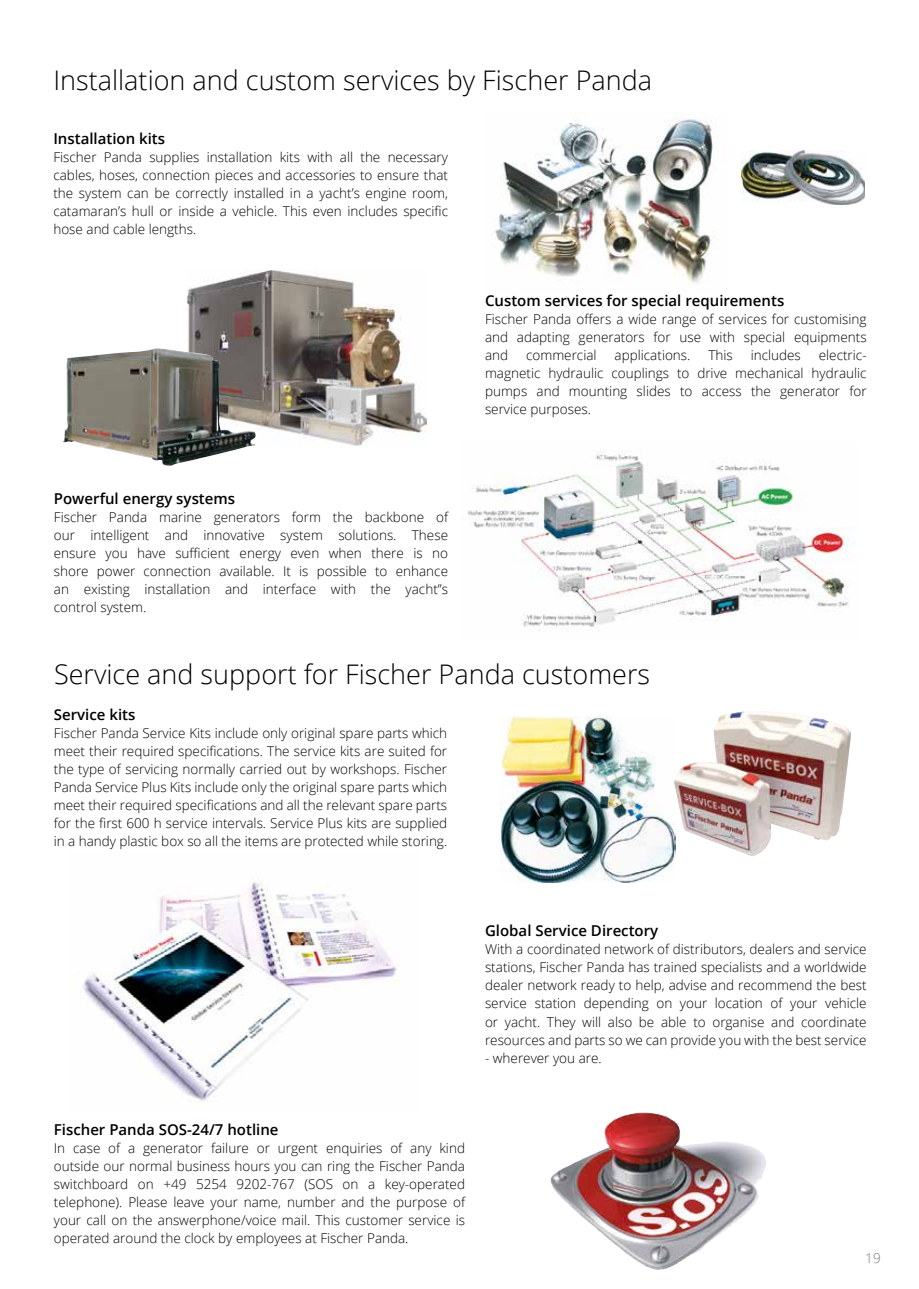
<style>
.page{position:relative;width:919px;height:1289px;background:#fff}
.page>*{position:absolute;margin:0;border:0;box-sizing:border-box;transform-origin:0 0}
.t1{font:300 27px "Open Sans";color:#000}
.t2{font:600 15px "Open Sans";color:#000}
.t3{font:300 13.5px/18px "Open Sans";color:#000;text-align:justify}
.t4{font:300 13.5px "Open Sans";color:#777776}
</style>
<div class="page">
<img style="left:494px;top:119px;width:221px;height:164px">
<img style="left:741px;top:150px;width:123px;height:55px">
<img style="left:187px;top:269px;width:239px;height:177px">
<img style="left:467px;top:450px;width:382px;height:181px">
<img style="left:62px;top:348px;width:194px;height:118px">
<img style="left:500px;top:716px;width:174px;height:166px">
<img style="left:674px;top:711px;width:177px;height:145px">
<img style="left:70px;top:882px;width:328px;height:220px">
<img style="left:550px;top:1115px;width:201px;height:154px">
<h1 class="t1" style="left:53px;top:62px;width:600px">Installation and custom services by Fischer Panda</h1>
<p class="t2" style="left:53px;top:128px;width:113px">Installation kits</p>
<p class="t3" style="left:53px;top:148px;width:396px">Fischer Panda supplies installation kits with all the necessary cables, hoses, connection pieces and accessories to ensure that the system can be correctly installed in a yacht’s engine room, catamaran’s hull or inside a vehicle. This even includes specific hose and cable lengths.</p>
<p class="t2" style="left:54px;top:488px;width:183px">Powerful energy systems</p>
<p class="t3" style="left:54px;top:508px;width:395px">Fischer Panda marine generators form the backbone of our intelligent and innovative system solutions. These ensure you have sufficient energy even when there is no shore power connection available. It is possible to enhance an existing installation and interface with the yacht’’s control system.</p>
<p class="t2" style="left:485px;top:290px;width:301px">Custom services for special requirements</p>
<p class="t3" style="left:485px;top:310px;width:383px">Fischer Panda offers a wide range of services for customising and adapting generators for use with special equipments and</p>
<p class="t3" style="left:485px;top:346px;width:383px;text-indent:334px">electric&shy;magnetic hydraulic couplings to drive mechanical hydraulic pumps and mounting slides to access the generator for service purposes.</p>
<p class="t3" style="left:526px;top:346px;width:72px">commercial</p>
<p class="t3" style="left:614px;top:346px;width:77px">applications.</p>
<p class="t3" style="left:708px;top:346px;width:26px">This</p>
<p class="t3" style="left:750px;top:346px;width:52px">includes</p>
<h1 class="t1" style="left:54px;top:656px;width:597px">Service and support for Fischer Panda customers</h1>
<p class="t2" style="left:54px;top:704px;width:83px">Service kits</p>
<p class="t3" style="left:54px;top:724px;width:395px">Fischer Panda Service Kits include only original spare parts which meet their required specifications. The service kits are suited for the type of servicing normally carried out by workshops. Fischer Panda Service Plus Kits include only the original spare parts which meet their required specifications and all the relevant spare parts for the first 600 h service intervals. Service Plus kits are supplied in a handy plastic box so all the items are protected while storing.</p>
<p class="t2" style="left:485px;top:920px;width:175px">Global Service Directory</p>
<p class="t3" style="left:485px;top:940px;width:383px">With a coordinated network of distributors, dealers and service stations, Fischer Panda has trained specialists and a worldwide dealer network ready to help, advise and recommend the best service station depending on your location of your vehicle or yacht. They will also be able to organise and coordinate resources and parts so we can provide you with the best service</p>
<p class="t3" style="left:485px;top:1048px;width:118px">- wherever you are.</p>
<p class="t2" style="left:54px;top:1118px;width:226px">Fischer Panda SOS-24/7 hotline</p>
<p class="t3" style="left:54px;top:1138px;width:412px">In case of a generator failure or urgent enquiries of any kind outside our normal business hours you can ring the Fischer Panda switchboard on +49 5254 9202-767 (SOS on a key-operated telephone). Please leave your name, number and the purpose of your call on the answerphone/voice mail. This customer service is operated around the clock by employees at Fischer Panda.</p>
<p class="t4" style="left:865px;top:1249px;width:17px">19</p>
</div>
